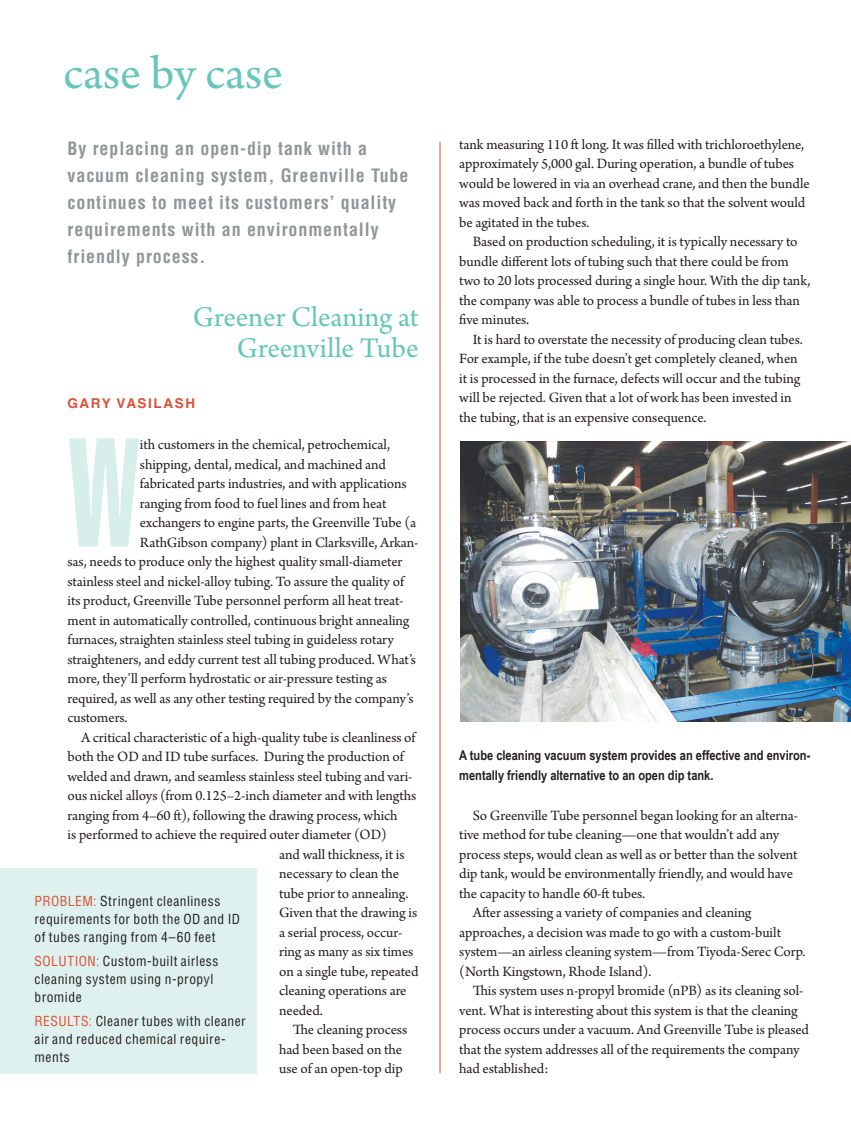
<style>
.page{position:relative;width:851px;height:1134px;background:#fff}
.page>*{position:absolute;margin:0;border:0;box-sizing:border-box;transform-origin:0 0}
.Column_Body_Text{font:151.95px "Helvetica LT Std Ultra Comp";color:#d8eeea}
.t1{font:49.5px "Arno Pro";color:#65c6b9}
.Column_Headline{font:30px/31.5px "Arno Pro";letter-spacing:-.005em;color:#65c6b9;text-align:right}
.Column_Subhead{font:700 condensed 18px/27px "Helvetica LT Std";letter-spacing:.05em;color:#939598}
.Column_Body_Text-2{font:15px/19.5px "Arno Pro";letter-spacing:-.005em;color:#231f20}
.Column_Problem{font:condensed 13.5px/18px "Helvetica LT Std";letter-spacing:.04em;color:#231f20}
.Column_Caption{font:700 13.5px/19.5px "Arial Narrow";color:#231f20}
.Column_Contact_Text{font:700 13.5px "Helvetica LT Std";letter-spacing:.115em;color:#da5138}
.s1{color:#da5138}
</style>
<div class="page">
<div style="left:0;top:868px;width:256px;height:205px;background:#dff1ee"></div>
<hr style="left:439px;top:142px;width:1px;height:931px;background:#da5138">
<img style="left:460px;top:442px;width:390px;height:280px">
<p class="t1" style="left:63px;top:45px;width:221px">case by case</p>
<p class="Column_Subhead" style="left:68px;top:135px;width:342px">By replacing an open-dip tank with a vacuum cleaning system, Greenville Tube continues to meet its customers’ quality requirements with an environmentally friendly process.</p>
<p class="Column_Headline" style="left:193px;top:302px;width:227px">Greener Cleaning at<br>Greenville Tube</p>
<p class="Column_Contact_Text" style="left:68px;top:395px;width:129px">GARY VASILASH</p>
<p class="Column_Body_Text" style="left:68px;top:406px;width:75px">W</p>
<p class="Column_Body_Text-2" style="left:140px;top:436px;width:252px">ith customers in the chemical, petrochemical,</p>
<p class="Column_Body_Text-2" style="left:140px;top:455px;width:247px">shipping, dental, medical, and machined and</p>
<p class="Column_Body_Text-2" style="left:140px;top:475px;width:268px">fabricated parts industries, and with applications</p>
<p class="Column_Body_Text-2" style="left:140px;top:494px;width:248px">ranging from food to fuel lines and from heat</p>
<p class="Column_Body_Text-2" style="left:140px;top:514px;width:278px">exchangers to engine parts, the Greenville Tube (a</p>
<p class="Column_Body_Text-2" style="left:140px;top:533px;width:280px">RathGibson company) plant in Clarksville, Arkan-</p>
<p class="Column_Body_Text-2" style="left:68px;top:553px;width:336px">sas, needs to produce only the highest quality small-diameter</p>
<p class="Column_Body_Text-2" style="left:68px;top:572px;width:338px">stainless steel and nickel-alloy tubing. To assure the quality of</p>
<p class="Column_Body_Text-2" style="left:68px;top:592px;width:337px">its product, Greenville Tube personnel perform all heat treat-</p>
<p class="Column_Body_Text-2" style="left:68px;top:611px;width:343px">ment in automatically controlled, continuous bright annealing</p>
<p class="Column_Body_Text-2" style="left:68px;top:631px;width:328px">furnaces, straighten stainless steel tubing in guideless rotary</p>
<p class="Column_Body_Text-2" style="left:68px;top:650px;width:350px">straighteners, and eddy current test all tubing produced. What’s</p>
<p class="Column_Body_Text-2" style="left:68px;top:670px;width:321px">more, they’ll perform hydrostatic or air-pressure testing as</p>
<p class="Column_Body_Text-2" style="left:68px;top:689px;width:347px">required, as well as any other testing required by the company’s</p>
<p class="Column_Body_Text-2" style="left:68px;top:709px;width:61px">customers.</p>
<p class="Column_Body_Text-2" style="left:81px;top:728px;width:336px">A critical characteristic of a high-quality tube is cleanliness of</p>
<p class="Column_Body_Text-2" style="left:68px;top:748px;width:338px">both the OD and ID tube surfaces. During the production of</p>
<p class="Column_Body_Text-2" style="left:68px;top:767px;width:346px">welded and drawn, and seamless stainless steel tubing and vari-</p>
<p class="Column_Body_Text-2" style="left:68px;top:787px;width:350px">ous nickel alloys (from 0.125–2-inch diameter and with lengths</p>
<p class="Column_Body_Text-2" style="left:68px;top:806px;width:331px">ranging from 4–60 ft), following the drawing process, which</p>
<p class="Column_Body_Text-2" style="left:68px;top:826px;width:321px">is performed to achieve the required outer diameter (OD)</p>
<p class="Column_Body_Text-2" style="left:279px;top:845px;width:127px">and wall thickness, it is</p>
<p class="Column_Body_Text-2" style="left:279px;top:865px;width:121px">necessary to clean the</p>
<p class="Column_Body_Text-2" style="left:279px;top:884px;width:131px">tube prior to annealing.</p>
<p class="Column_Body_Text-2" style="left:279px;top:904px;width:140px">Given that the drawing is</p>
<p class="Column_Body_Text-2" style="left:279px;top:923px;width:125px">a serial process, occur-</p>
<p class="Column_Body_Text-2" style="left:279px;top:943px;width:136px">ring as many as six times</p>
<p class="Column_Body_Text-2" style="left:279px;top:962px;width:141px">on a single tube, repeated</p>
<p class="Column_Body_Text-2" style="left:279px;top:982px;width:129px">cleaning operations are</p>
<p class="Column_Body_Text-2" style="left:279px;top:1001px;width:45px">needed.</p>
<p class="Column_Body_Text-2" style="left:279px;top:1021px;width:129px;text-indent:14px">The cleaning process had been based on the use of an open-top dip</p>
<p class="Column_Problem" style="left:34px;top:892px;width:207px"><span class="s1">problem:</span> Stringent cleanliness requirements for both the OD and ID of tubes ranging from 4–60 feet</p>
<p class="Column_Problem" style="left:34px;top:952px;width:185px"><span class="s1">solution:</span> Custom-built airless cleaning system using n-propyl bromide</p>
<p class="Column_Problem" style="left:34px;top:1012px;width:213px"><span class="s1">results:</span> Cleaner tubes with cleaner air and reduced chemical require&shy;ments</p>
<p class="Column_Body_Text-2" style="left:459px;top:135px;width:352px">tank measuring 110 ft long. It was filled with trichloroethylene, approximately 5,000 gal. During operation, a bundle of tubes would be lowered in via an overhead crane, and then the bundle was moved back and forth in the tank so that the solvent would be agitated in the tubes.</p>
<p class="Column_Body_Text-2" style="left:459px;top:233px;width:353px;text-indent:14px">Based on production scheduling, it is typically necessary to bundle different lots of tubing such that there could be from two to 20 lots processed during a single hour. With the dip tank, the company was able to process a bundle of tubes in less than five minutes.</p>
<p class="Column_Body_Text-2" style="left:459px;top:330px;width:345px;text-indent:14px">It is hard to overstate the necessity of producing clean tubes.<br>For example, if the tube doesn’t get completely cleaned, when it is processed in the furnace, defects will occur and the tubing will be rejected. Given that a lot of work has been invested in the tubing, that is an expensive consequence.</p>
<p class="Column_Caption" style="left:459px;top:745px;width:352px">A tube cleaning vacuum system provides an effective and environ&shy;mentally friendly alternative to an open dip tank.</p>
<p class="Column_Body_Text-2" style="left:459px;top:806px;width:340px;text-indent:14px">So Greenville Tube personnel began looking for an alterna&shy;tive method for tube cleaning—one that wouldn’t add any process steps, would clean as well as or better than the solvent dip tank, would be environmentally friendly, and would have the capacity to handle 60-ft tubes.</p>
<p class="Column_Body_Text-2" style="left:459px;top:904px;width:348px;text-indent:14px">After assessing a variety of companies and cleaning approaches, a decision was made to go with a custom-built system—an airless cleaning system—from Tiyoda-Serec Corp. (North Kingstown, Rhode Island).</p>
<p class="Column_Body_Text-2" style="left:459px;top:982px;width:351px;text-indent:14px">This system uses n-propyl bromide (nPB) as its cleaning sol&shy;vent. What is interesting about this system is that the cleaning process occurs under a vacuum. And Greenville Tube is pleased that the system addresses all of the requirements the company had established:</p>
</div>
